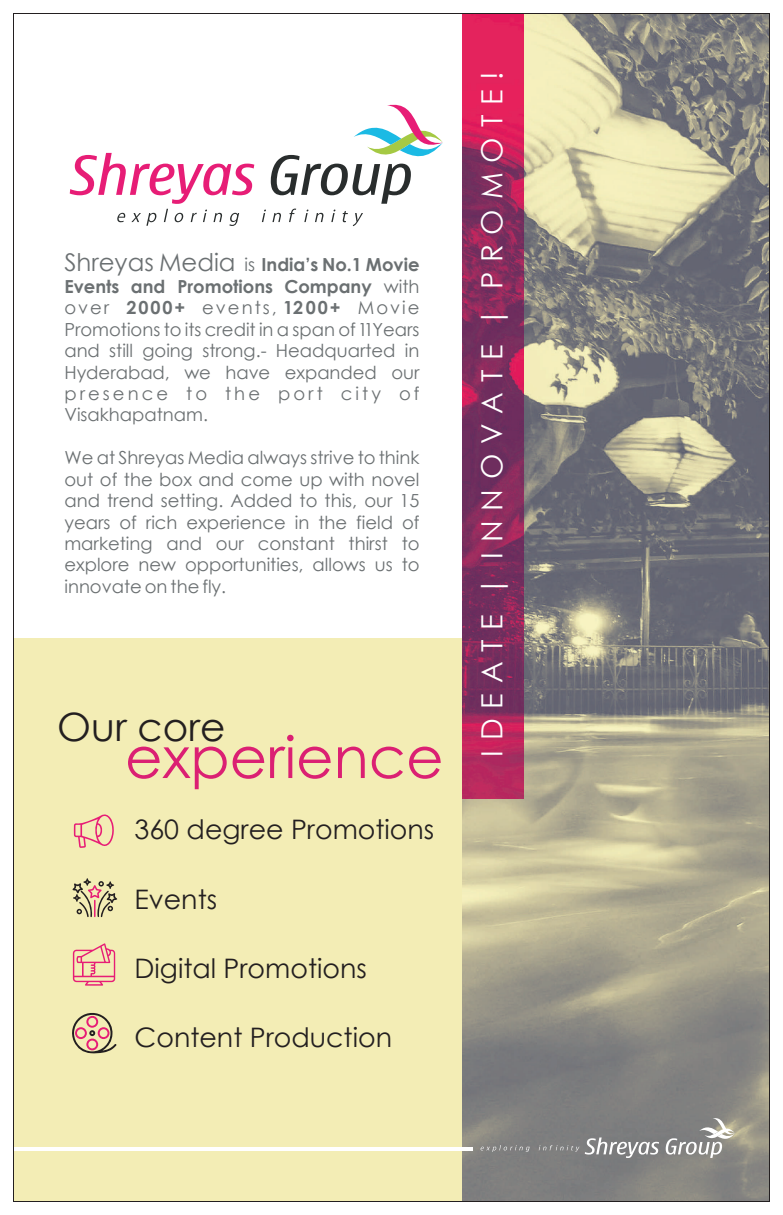
<style>
.page{position:relative;width:783px;height:1215px;background:#fff}
.page>*{position:absolute;margin:0;border:0;box-sizing:border-box;transform-origin:0 0}
.t1{font:57.75px "Century Gothic";color:#db2073}
.t2{font:39px "Century Gothic";color:#231f20}
.t3{font:29.25px "Century Gothic";letter-spacing:.335em;color:#fff}
.t4{font:26.85px "Century Gothic";color:#231f20}
.t5{font:18px/21.5px "Century Gothic";color:#6b7072;text-align:justify}
.s1{font-size:24.45px}
.s2{font-weight:700}
</style>
<div class="page">
<div style="left:14px;top:638px;width:450px;height:564px;background:#f3edb5"></div>
<img style="left:463px;top:15px;width:305px;height:1185px">
<img style="left:463px;top:15px;width:60px;height:784px">
<svg style="left:70px;top:104px;width:373px;height:122px"></svg>
<svg style="left:74px;top:814px;width:40px;height:34px"></svg>
<svg style="left:73px;top:878px;width:44px;height:39px"></svg>
<svg style="left:73px;top:943px;width:42px;height:43px"></svg>
<svg style="left:72px;top:1013px;width:45px;height:41px"></svg>
<svg style="left:585px;top:1138px;width:74px;height:20px"></svg>
<svg style="left:666px;top:1116px;width:69px;height:42px;background:#9b9b98"></svg>
<svg style="left:480px;top:1145px;width:99px;height:7px"></svg>
<hr style="left:15px;top:1148px;width:458px;height:3px;background:#fff">
<p class="t5" style="left:64px;top:254px;width:357px"><span class="s1">Shreyas Media</span> is <span class="s2">India’s No.1 Movie Events and Promotions Company</span> with over <span class="s2">2000+</span> events, <span class="s2">1200+</span> Movie Promotions to its credit in a span of 11Years and still going strong.- Headquarted in Hyderabad, we have expanded our presence to the port city of Visakhapatnam.</p>
<p class="t5" style="left:64px;top:447px;width:357px">We at Shreyas Media always strive to think out of the box and come up with novel and trend setting. Added to this, our 15 years of rich experience in the field of marketing and our constant thirst to explore new opportunities, allows us to innovate on the fly.</p>
<h2 class="t2" style="left:57px;top:699px;width:170px">Our core</h2>
<h1 class="t1" style="left:125px;top:717px;width:320px">experience</h1>
<h3 class="t4" style="left:135px;top:811px;width:301px">360 degree Promotions</h3>
<h3 class="t4" style="left:135px;top:880px;width:84px">Events</h3>
<h3 class="t4" style="left:135px;top:949px;width:234px">Digital Promotions</h3>
<h3 class="t4" style="left:135px;top:1018px;width:259px">Content Production</h3>
<h3 class="t3" style="left:471px;top:757px;width:687px;rotate:-90deg">IDEATE | INNOVATE | PROMOTE!</h3>
</div>
